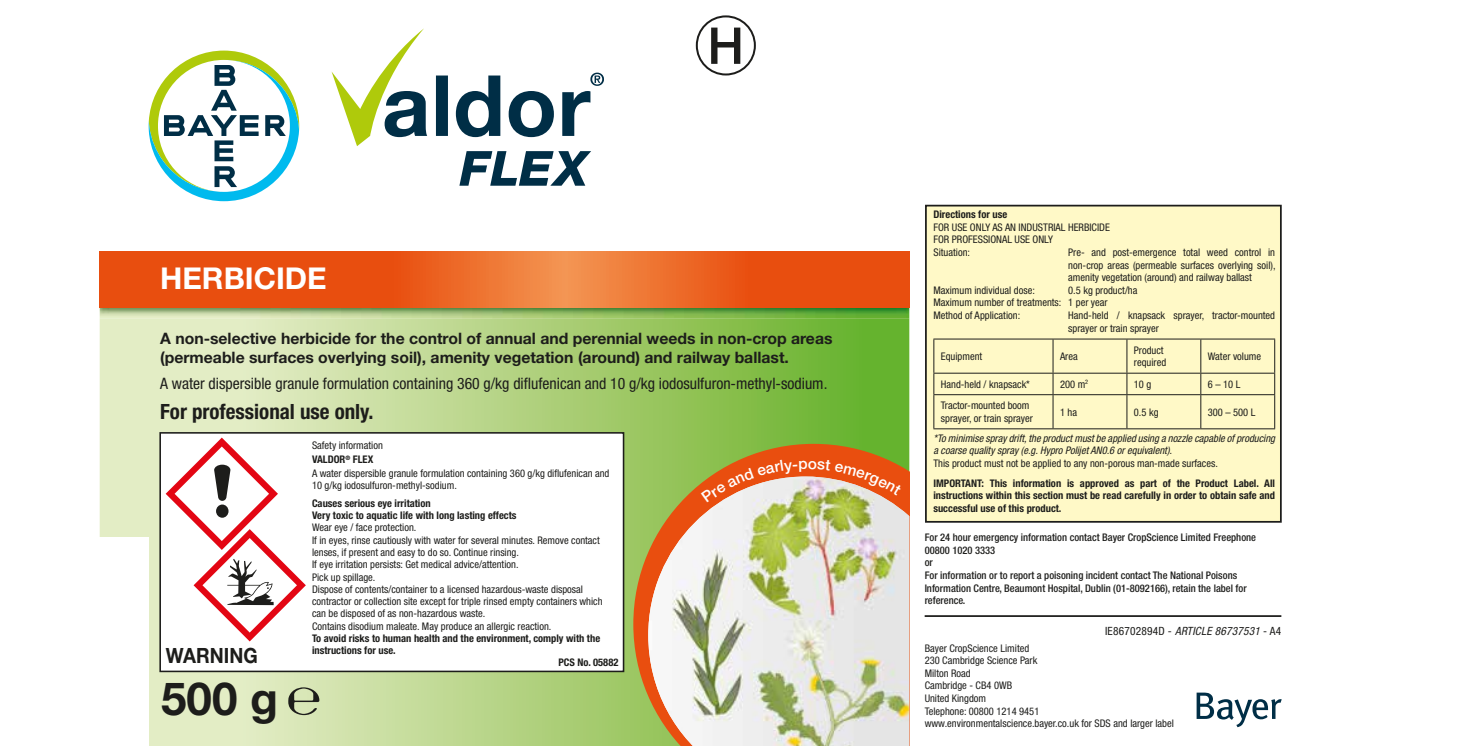
<style>
.page{position:relative;width:1474px;height:746px;background:#fff}
.page>*{position:absolute;margin:0;border:0;box-sizing:border-box;transform-origin:0 0}
.t1{font:500 50.75px "Helvetica Neue LT Std";color:#1d1d1b}
.t2{font:700 45.68px "Helvetica Neue LT Std";color:#1d1d1b}
.t3{font:700 30.1px "Helvetica Neue LT Std";color:#fff}
.t4{font:700 condensed 21px "Helvetica Neue LT Std";color:#1d1d1b}
.t5{font:700 21px "Helvetica Neue LT Std";color:#1d1d1b;scale:.9 1}
.t6{font:700 15.75px/18.9px "Helvetica Neue LT Std";color:#1d1d1b}
.t7{font:condensed 15.75px "Helvetica Neue LT Std";color:#1d1d1b}
.t8{font:condensed 11.38px "Helvetica Neue LT Std";letter-spacing:.02em;color:#1d1d1b}
.t9{font:condensed 10.5px/12.6px "Helvetica Neue LT Std";color:#1d1d1b}
.t10{font:700 condensed 10.5px/12.6px "Helvetica Neue LT Std";color:#1d1d1b}
.t11{font:500 condensed 10.5px/12.6px "Helvetica Neue LT Std";color:#1d1d1b}
.t12{font:italic condensed 10.5px/12.6px "Helvetica Neue LT Std";color:#1d1d1b}
.s1{font-weight:700}
.s2{font-style:italic}
</style>
<div class="page">
<svg style="left:100px;top:318px;width:809px;height:427px;background:#b7d68b"></svg>
<img style="left:100px;top:308px;width:809px;height:10px">
<svg style="left:100px;top:251px;width:809px;height:57px;background:#ea5e1e"></svg>
<svg style="left:633px;top:443px;width:276px;height:302px;background:#aa9e40"></svg>
<img style="left:648px;top:476px;width:261px;height:269px">
<svg style="left:288px;top:687px;width:31px;height:27px"></svg>
<div style="left:695px;top:15px;width:60px;height:60px;border:2px solid #1d1d1b;border-radius:50%"></div>
<div style="left:159px;top:432px;width:465px;height:240px;background:#fff;border:2px solid #1d1d1b"></div>
<svg style="left:166px;top:437px;width:140px;height:204px"></svg>
<svg style="left:149px;top:51px;width:150px;height:150px"></svg>
<svg style="left:331px;top:28px;width:273px;height:158px"></svg>
<div style="left:79px;top:537px;width:69px;height:208px;background:#fff"></div>
<svg style="left:1196px;top:692px;width:85px;height:34px"></svg>
<hr style="left:924px;top:615px;width:357px;height:1px;background:#1d1d1b">
<div style="left:925px;top:205px;width:355px;height:316px;background:#fff9c7"></div>
<div style="left:924px;top:205px;width:357px;height:317px;border:2px solid #1d1d1b"></div>
<hr style="left:933px;top:338px;width:119px;height:1px;background:#1d1d1b">
<hr style="left:933px;top:339px;width:1px;height:33px;background:#1d1d1b">
<hr style="left:1052px;top:338px;width:74px;height:1px;background:#1d1d1b">
<hr style="left:1052px;top:339px;width:1px;height:33px;background:#1d1d1b">
<hr style="left:1126px;top:338px;width:74px;height:1px;background:#1d1d1b">
<hr style="left:1126px;top:339px;width:1px;height:33px;background:#1d1d1b">
<hr style="left:1200px;top:338px;width:74px;height:1px;background:#1d1d1b">
<hr style="left:1200px;top:339px;width:1px;height:33px;background:#1d1d1b">
<hr style="left:1274px;top:339px;width:1px;height:33px;background:#1d1d1b">
<hr style="left:933px;top:372px;width:119px;height:1px;background:#1d1d1b">
<svg style="left:933px;top:373px;width:1px;height:21px"></svg>
<hr style="left:1052px;top:372px;width:74px;height:1px;background:#1d1d1b">
<svg style="left:1052px;top:373px;width:1px;height:21px"></svg>
<hr style="left:1126px;top:372px;width:74px;height:1px;background:#1d1d1b">
<svg style="left:1126px;top:373px;width:1px;height:21px"></svg>
<hr style="left:1200px;top:372px;width:74px;height:1px;background:#1d1d1b">
<svg style="left:1200px;top:373px;width:1px;height:21px"></svg>
<svg style="left:1274px;top:373px;width:1px;height:21px"></svg>
<hr style="left:933px;top:394px;width:119px;height:1px;background:#1d1d1b">
<hr style="left:933px;top:395px;width:1px;height:33px;background:#1d1d1b">
<hr style="left:1052px;top:394px;width:74px;height:1px;background:#1d1d1b">
<hr style="left:1052px;top:395px;width:1px;height:33px;background:#1d1d1b">
<hr style="left:1126px;top:394px;width:74px;height:1px;background:#1d1d1b">
<hr style="left:1126px;top:395px;width:1px;height:33px;background:#1d1d1b">
<hr style="left:1200px;top:394px;width:74px;height:1px;background:#1d1d1b">
<hr style="left:1200px;top:395px;width:1px;height:33px;background:#1d1d1b">
<hr style="left:1274px;top:395px;width:1px;height:33px;background:#1d1d1b">
<hr style="left:933px;top:428px;width:119px;height:1px;background:#1d1d1b">
<hr style="left:1052px;top:428px;width:74px;height:1px;background:#1d1d1b">
<hr style="left:1126px;top:428px;width:74px;height:1px;background:#1d1d1b">
<hr style="left:1200px;top:428px;width:74px;height:1px;background:#1d1d1b">
<svg style="left:701px;top:459px;width:200px;height:43px;background:#de8552"></svg>
<h3 class="t3" style="left:160px;top:259px;width:168px">HERBICIDE</h3>
<h1 class="t1" style="left:707px;top:15px;width:38px">H</h1>
<h3 class="t6" style="left:160px;top:328px;width:673px">A non-selective herbicide for the control of annual and perennial weeds in non-crop areas (permeable surfaces overlying soil), amenity vegetation (around) and railway ballast.</h3>
<h3 class="t7" style="left:160px;top:374px;width:668px">A water dispersible granule formulation containing 360 g/kg diflufenican and 10 g/kg iodosulfuron-methyl-sodium.</h3>
<h3 class="t4" style="left:160px;top:399px;width:215px">For professional use only.</h3>
<h3 class="t5" style="left:166px;top:642px;width:104px">WARNING</h3>
<h2 class="t2" style="left:161px;top:670px;width:118px">500 g</h2>
<p class="t9" style="left:312px;top:438px;width:299px;line-height:14px">Safety information<br><span class="s1">VALDOR</span><sup>®</sup> <span class="s1">FLEX<br></span>A water dispersible granule formulation containing 360 g/kg diflufenican and</p>
<p class="t9" style="left:312px;top:479px;width:146px">10 g/kg iodosulfuron-methyl-sodium.</p>
<p class="t10" style="left:312px;top:496px;width:206px">Causes serious eye irritation<br>Very toxic to aquatic life with long lasting effects</p>
<p class="t9" style="left:312px;top:521px;width:292px">Wear eye / face protection.<br>If in eyes, rinse cautiously with water for several minutes. Remove contact lenses, if present and easy to do so. Continue rinsing.<br>If eye irritation persists: Get medical advice/attention.<br>Pick up spillage.<br>Dispose of contents/container to a licensed hazardous-waste disposal contractor or collection site except for triple rinsed empty containers which can be disposed of as non-hazardous waste.<br>Contains disodium maleate. May produce an allergic reaction.</p>
<p class="t10" style="left:312px;top:631px;width:290px">To avoid risks to human health and the environment, comply with the</p>
<p class="t10" style="left:312px;top:643px;width:85px">instructions for use.</p>
<p class="t10" style="left:558px;top:656px;width:61px">PCS No. 05882</p>
<p class="t10" style="left:933px;top:208px;width:75px">Directions for use</p>
<p class="t9" style="left:933px;top:220px;width:178px">FOR USE ONLY AS AN INDUSTRIAL HERBICIDE<br>FOR PROFESSIONAL USE ONLY<br>Situation:</p>
<p class="t9" style="left:1068px;top:246px;width:209px;text-align:justify">Pre- and post-emergence total weed control in non-crop areas (permeable surfaces overlying soil), amenity vegetation (around) and railway ballast</p>
<p class="t9" style="left:933px;top:283px;width:205px;text-indent:135px">0.5 kg product/ha<br>Maximum number of treatments: 1 per year<br>Method of Application:</p>
<p class="t9" style="left:933px;top:283px;width:103px">Maximum individual dose:</p>
<p class="t9" style="left:1068px;top:309px;width:208px">Hand-held / knapsack sprayer, tractor-mounted sprayer or train sprayer</p>
<p class="t9" style="left:940px;top:349px;width:43px">Equipment</p>
<p class="t9" style="left:1059px;top:349px;width:19px">Area</p>
<p class="t9" style="left:1133px;top:343px;width:34px">Product required</p>
<p class="t9" style="left:1207px;top:349px;width:55px">Water volume</p>
<p class="t9" style="left:940px;top:377px;width:91px">Hand-held / knapsack*</p>
<p class="t9" style="left:1059px;top:377px;width:30px">200 m<sup>2</sup></p>
<p class="t9" style="left:1133px;top:377px;width:19px">10 g</p>
<p class="t9" style="left:1207px;top:377px;width:34px">6 – 10 L</p>
<p class="t9" style="left:940px;top:399px;width:94px">Tractor-mounted boom sprayer, or train sprayer</p>
<p class="t9" style="left:1059px;top:405px;width:19px">1 ha</p>
<p class="t9" style="left:1133px;top:405px;width:26px">0.5 kg</p>
<p class="t9" style="left:1207px;top:405px;width:49px">300 – 500 L</p>
<p class="t12" style="left:933px;top:432px;width:343px">*To minimise spray drift, the product must be applied using a nozzle capable of producing a coarse quality spray (e.g. Hypro Polijet AN0.6 or equivalent).</p>
<p class="t9" style="left:933px;top:457px;width:286px">This product must not be applied to any non-porous man-made surfaces.</p>
<p class="t10" style="left:933px;top:476px;width:343px;text-align:justify">IMPORTANT: This information is approved as part of the Product Label. All instructions within this section must be read carefully in order to obtain safe and successful use of this product.</p>
<p class="t11" style="left:924px;top:530px;width:333px">For 24 hour emergency information contact Bayer CropScience Limited Freephone 00800 1020 3333<br>or<br>For information or to report a poisoning incident contact The National Poisons Information Centre, Beaumont Hospital, Dublin (01-8092166), retain the label for reference.</p>
<p class="t8" style="left:1104px;top:623px;width:178px">IE86702894D - <span class="s2">ARTICLE 86737531</span> - A4</p>
<p class="t9" style="left:924px;top:641px;width:251px">Bayer CropScience Limited<br>230 Cambridge Science Park<br>Milton Road<br>Cambridge - CB4 0WB<br>United Kingdom<br>Telephone: 00800 1214 9451 www.environmentalscience.bayer.co.uk for SDS and larger label</p>
</div>
